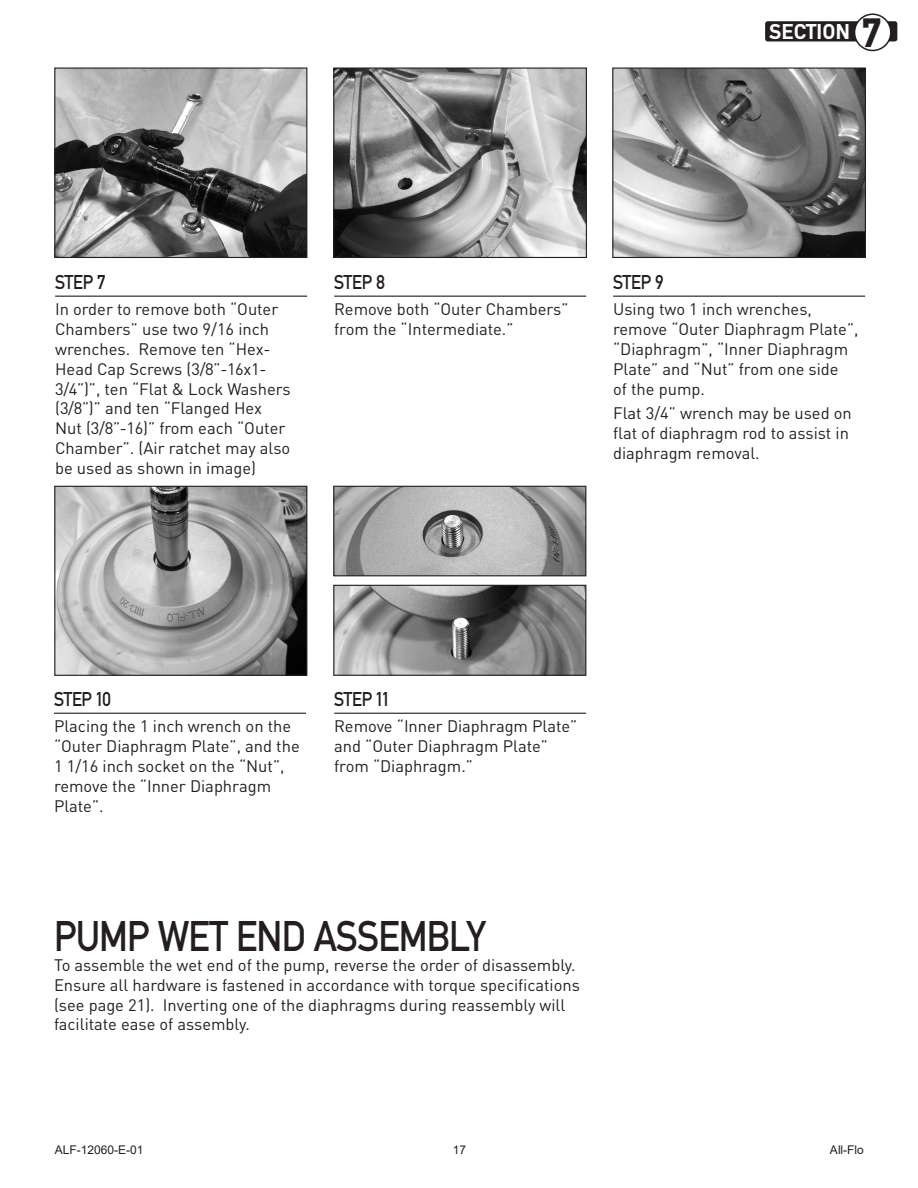
<style>
.page{position:relative;width:918px;height:1188px;background:#fff}
.page>*{position:absolute;margin:0;border:0;box-sizing:border-box;transform-origin:0 0}
.Sub-Headline{font:45px "DIN Mittel EF";letter-spacing:-.02em;color:#231f20;scale:.9 1}
.Body_Text{font:700 43.5px "DIN Mittel EF";color:#231f20}
.Body_Text-2{font:700 22.5px "DIN Mittel EF";color:#fff}
.Sub-Headline_3-Rule{font:21px "DIN Mittel EF";letter-spacing:-.02em;color:#231f20;scale:.9 1}
.Body_Text-3{font:16.5px/19.8px "DINOT";color:#231f20}
.t1{font:12px "Arial";color:#231f20}
</style>
<div class="page">
<div style="left:765px;top:21px;width:132px;height:20px;background:#231f20;border-radius:3px"></div>
<div style="left:855px;top:14px;width:36px;height:36px;background:#fff;border-radius:50%"></div>
<div style="left:854px;top:13px;width:38px;height:38px;border:2px solid #231f20;border-radius:50%"></div>
<hr style="left:55px;top:296px;width:252px;height:1px;background:#231f20">
<hr style="left:334px;top:296px;width:252px;height:1px;background:#231f20">
<hr style="left:613px;top:296px;width:252px;height:1px;background:#231f20">
<hr style="left:54px;top:713px;width:252px;height:1px;background:#231f20">
<hr style="left:334px;top:713px;width:252px;height:1px;background:#231f20">
<img style="left:56px;top:70px;width:249px;height:186px">
<div style="left:54px;top:68px;width:253px;height:190px;border:1px solid #231f20"></div>
<img style="left:335px;top:70px;width:250px;height:186px">
<div style="left:333px;top:68px;width:254px;height:190px;border:1px solid #231f20"></div>
<img style="left:614px;top:70px;width:250px;height:186px">
<div style="left:612px;top:68px;width:254px;height:190px;border:1px solid #231f20"></div>
<img style="left:56px;top:488px;width:249px;height:186px">
<div style="left:54px;top:486px;width:253px;height:190px;border:1px solid #231f20"></div>
<img style="left:335px;top:488px;width:249px;height:86px">
<div style="left:333px;top:486px;width:253px;height:90px;border:1px solid #231f20"></div>
<img style="left:335px;top:587px;width:249px;height:87px">
<div style="left:333px;top:585px;width:253px;height:91px;border:1px solid #231f20"></div>
<p class="Body_Text-2" style="left:769px;top:19px;width:82px">SECTION</p>
<p class="Body_Text" style="left:862px;top:7px;width:22px">7</p>
<p class="Sub-Headline_3-Rule" style="left:55px;top:270px;width:58px">STEP 7</p>
<p class="Body_Text-3" style="left:55px;top:299px;width:237px">In order to remove both “Outer<br>Chambers” use two 9/16 inch wrenches. Remove ten “Hex-<br>Head Cap Screws (3/8”-16x1-<br>3/4”)”, ten “Flat &amp; Lock Washers (3/8”)” and ten “Flanged Hex<br>Nut (3/8”-16)” from each “Outer<br>Chamber”. (Air ratchet may also be used as shown in image)</p>
<p class="Sub-Headline_3-Rule" style="left:334px;top:270px;width:59px">STEP 8</p>
<p class="Body_Text-3" style="left:334px;top:299px;width:236px">Remove both “Outer Chambers” from the “Intermediate.”</p>
<p class="Sub-Headline_3-Rule" style="left:613px;top:270px;width:58px">STEP 9</p>
<p class="Body_Text-3" style="left:613px;top:299px;width:247px">Using two 1 inch wrenches, remove “Outer Diaphragm Plate”, “Diaphragm”, “Inner Diaphragm<br>Plate” and “Nut” from one side<br>of the pump.</p>
<p class="Body_Text-3" style="left:613px;top:403px;width:240px">Flat 3/4” wrench may be used on flat of diaphragm rod to assist in diaphragm removal.</p>
<p class="Sub-Headline_3-Rule" style="left:54px;top:687px;width:66px">STEP 10</p>
<p class="Body_Text-3" style="left:54px;top:716px;width:247px">Placing the 1 inch wrench on the “Outer Diaphragm Plate”, and the<br>1 1/16 inch socket on the “Nut”, remove the “Inner Diaphragm<br>Plate”.</p>
<p class="Sub-Headline_3-Rule" style="left:334px;top:687px;width:62px">STEP 11</p>
<p class="Body_Text-3" style="left:334px;top:716px;width:245px">Remove “Inner Diaphragm Plate” and “Outer Diaphragm Plate” from “Diaphragm.”</p>
<p class="Sub-Headline" style="left:54px;top:910px;width:481px">PUMP WET END ASSEMBLY</p>
<p class="Body_Text-3" style="left:54px;top:954px;width:528px">To assemble the wet end of the pump, reverse the order of disassembly.<br>Ensure all hardware is fastened in accordance with torque specifications (see page 21). Inverting one of the diaphragms during reassembly will facilitate ease of assembly.</p>
<p class="t1" style="left:55px;top:1142px;width:90px">ALF-12060-E-01</p>
<p class="t1" style="left:453px;top:1142px;width:15px">17</p>
<p class="t1" style="left:830px;top:1142px;width:35px">All-Flo</p>
</div>
